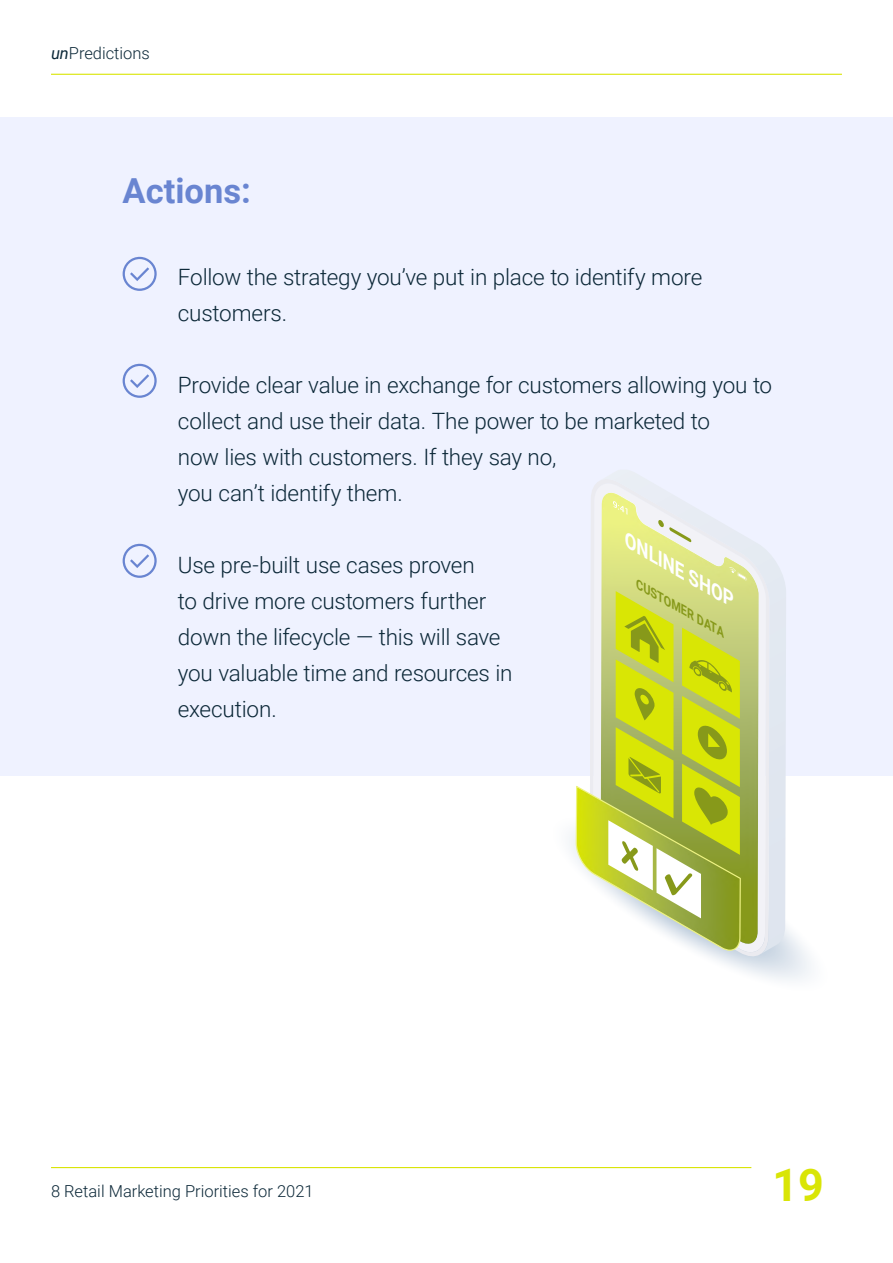
<style>
.page{position:relative;width:893px;height:1263px;background:#fff}
.page>*{position:absolute;margin:0;border:0;box-sizing:border-box;transform-origin:0 0}
.t1{font:700 45px "Roboto";color:#d9e506}
.t2{font:700 34.5px "Roboto";color:#6985d1}
.t3{font:300 22.5px/36px "Roboto";letter-spacing:-.01em;color:#0c2838}
.t4{font:italic 700 18.75px "Roboto";color:#fff;scale:1.05 1}
.t5{font:300 16.5px "Roboto";color:#0c2838}
.t6{font:italic 700 12px "Roboto";color:#87991a;scale:1.05 1}
.s1{font-weight:400;font-style:italic}
</style>
<div class="page">
<hr style="left:51px;top:1167px;width:700px;height:1px;background:#d9e506">
<hr style="left:51px;top:74px;width:791px;height:1px;background:#d9e506">
<div style="left:0;top:117px;width:893px;height:659px;background:#eff2ff"></div>
<img style="left:569px;top:817px;width:242px;height:164px">
<svg style="left:590px;top:482px;width:179px;height:479px;fill:#f2f2f7"></svg>
<svg style="left:599px;top:471px;width:187px;height:483px"></svg>
<img style="left:601px;top:492px;width:158px;height:453px">
<svg style="left:729px;top:567px;width:18px;height:13px"></svg>
<svg style="left:613px;top:501px;width:14px;height:14px"></svg>
<svg style="left:130px;top:265px;width:22px;height:18px"></svg>
<div style="left:123px;top:256px;width:34px;height:35px;border:2px solid #6985d1;border-radius:50%"></div>
<svg style="left:130px;top:372px;width:22px;height:18px"></svg>
<div style="left:123px;top:363px;width:34px;height:35px;border:2px solid #6985d1;border-radius:50%"></div>
<svg style="left:130px;top:552px;width:22px;height:18px"></svg>
<div style="left:123px;top:543px;width:34px;height:35px;border:2px solid #6985d1;border-radius:50%"></div>
<svg style="left:576px;top:591px;width:165px;height:360px"></svg>
<p class="t5" style="left:51px;top:41px;width:100px"><span class="s1">un</span>Predictions</p>
<h2 class="t2" style="left:123px;top:167px;width:130px">Actions:</h2>
<p class="t3" style="left:178px;top:258px;width:526px">Follow the strategy you’ve put in place to identify more customers.</p>
<p class="t3" style="left:178px;top:366px;width:596px">Provide clear value in exchange for customers allowing you to collect and use their data. The power to be marketed to<br>now lies with customers. If they say no,<br>you can’t identify them.</p>
<p class="t3" style="left:178px;top:546px;width:336px">Use pre-built use cases proven<br>to drive more customers further down the lifecycle — this will save you valuable time and resources in execution.</p>
<p class="t4" style="left:635px;top:529px;width:121px;rotate:30deg">ONLINE SHOP</p>
<p class="t6" style="left:643px;top:577px;width:98px;rotate:30deg">CUSTOMER DATA</p>
<p class="t5" style="left:51px;top:1180px;width:264px">8 Retail Marketing Priorities for 2021</p>
<h1 class="t1" style="left:772px;top:1153px;width:53px">19</h1>
</div>
